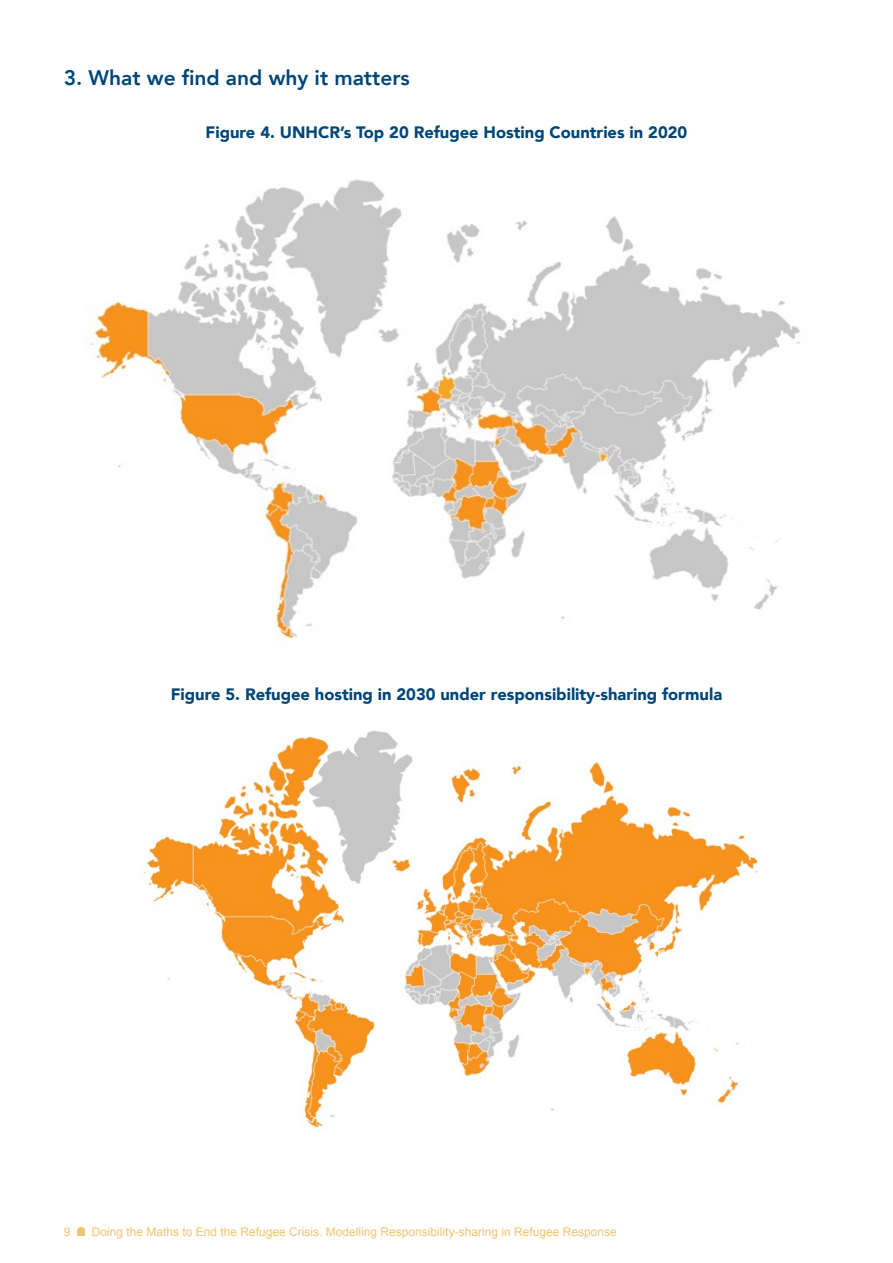
<style>
.page{position:relative;width:893px;height:1263px;background:#fff}
.page>*{position:absolute;margin:0;border:0;box-sizing:border-box;transform-origin:0 0}
.Heading_1{font:800 21px "Avenir";color:#004676}
.Figure-title{font:900 16.5px "Avenir";color:#004676}
.t1{font:12px "Arial";color:#f1c46f}
</style>
<div class="page">
<svg style="left:77px;top:1227px;width:8px;height:9px"></svg>
<img style="left:88px;top:179px;width:713px;height:468px">
<img style="left:143px;top:730px;width:615px;height:398px">
<p class="Heading_1" style="left:64px;top:61px;width:348px">3. What we find and why it matters</p>
<p class="Figure-title" style="left:206px;top:118px;width:483px">Figure 4. UNHCR’s Top 20 Refugee Hosting Countries in 2020</p>
<p class="Figure-title" style="left:171px;top:680px;width:553px">Figure 5. Refugee hosting in 2030 under responsibility-sharing formula</p>
<p class="t1" style="left:64px;top:1224px;width:8px">9</p>
<p class="t1" style="left:92px;top:1224px;width:526px">Doing the Maths to End the Refugee Crisis. Modelling Responsibility-sharing in Refugee Response</p>
</div>
